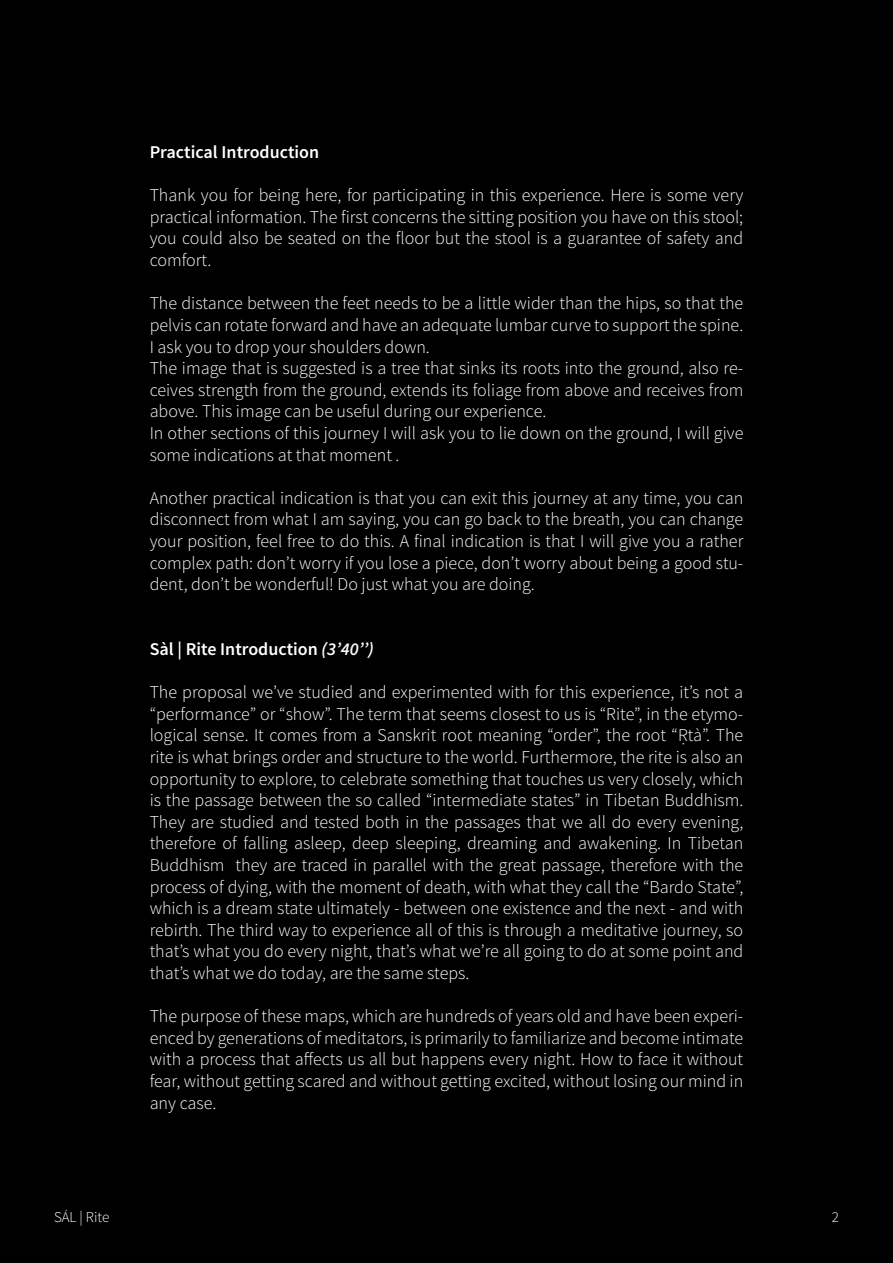
<style>
.page{position:relative;width:893px;height:1263px;background:#000}
.page>*{position:absolute;margin:0;border:0;box-sizing:border-box;transform-origin:0 0}
.t1{font:300 18px/21.6px "Source Sans Pro";color:#fff;text-align:justify}
.t2{font:600 18px "Source Sans Pro";color:#fff}
.t3{font:300 15px "Source Sans Pro";color:#fff}
.s1{font-style:italic}
</style>
<div class="page">
<p class="t2" style="left:150px;top:141px;width:171px">Practical Introduction</p>
<p class="t1" style="left:150px;top:185px;width:595px">Thank you for being here, for participating in this experience. Here is some very practical information. The first concerns the sitting position you have on this stool; you could also be seated on the floor but the stool is a guarantee of safety and comfort.</p>
<p class="t1" style="left:150px;top:293px;width:595px">The distance between the feet needs to be a little wider than the hips, so that the pelvis can rotate forward and have an adequate lumbar curve to support the spine.<br>I ask you to drop your shoulders down.</p>
<p class="t1" style="left:150px;top:357px;width:595px">The image that is suggested is a tree that sinks its roots into the ground, also re&shy;ceives strength from the ground, extends its foliage from above and receives from above. This image can be useful during our experience.</p>
<p class="t1" style="left:150px;top:422px;width:595px">In other sections of this journey I will ask you to lie down on the ground, I will give some indications at that moment .</p>
<p class="t1" style="left:150px;top:487px;width:595px">Another practical indication is that you can exit this journey at any time, you can disconnect from what I am saying, you can go back to the breath, you can change your position, feel free to do this. A final indication is that I will give you a rather complex path: don’t worry if you lose a piece, don’t worry about being a good stu&shy;dent, don’t be wonderful! Do just what you are doing.</p>
<p class="t2" style="left:150px;top:638px;width:226px">Sàl | Rite Introduction <span class="s1">(3’40’’)</span></p>
<p class="t1" style="left:150px;top:681px;width:595px">The proposal we’ve studied and experimented with for this experience, it’s not a “performance” or “show”. The term that seems closest to us is “Rite”, in the etymo&shy;logical sense. It comes from a Sanskrit root meaning “order”, the root “Ṛtà”. The rite is what brings order and structure to the world. Furthermore, the rite is also an opportunity to explore, to celebrate something that touches us very closely, which is the passage between the so called “intermediate states” in Tibetan Buddhism.<br>They are studied and tested both in the passages that we all do every evening, therefore of falling asleep, deep sleeping, dreaming and awakening. In Tibetan Buddhism they are traced in parallel with the great passage, therefore with the process of dying, with the moment of death, with what they call the “Bardo State”, which is a dream state ultimately - between one existence and the next - and with rebirth. The third way to experience all of this is through a meditative journey, so that’s what you do every night, that’s what we’re all going to do at some point and that’s what we do today, are the same steps.</p>
<p class="t1" style="left:150px;top:1005px;width:595px">The purpose of these maps, which are hundreds of years old and have been experi&shy;enced by generations of meditators, is primarily to familiarize and become intimate with a process that affects us all but happens every night. How to face it without fear, without getting scared and without getting excited, without losing our mind in any case.</p>
<p class="t3" style="left:54px;top:1208px;width:57px">SÁL | Rite</p>
<p class="t3" style="left:832px;top:1208px;width:9px">2</p>
</div>
